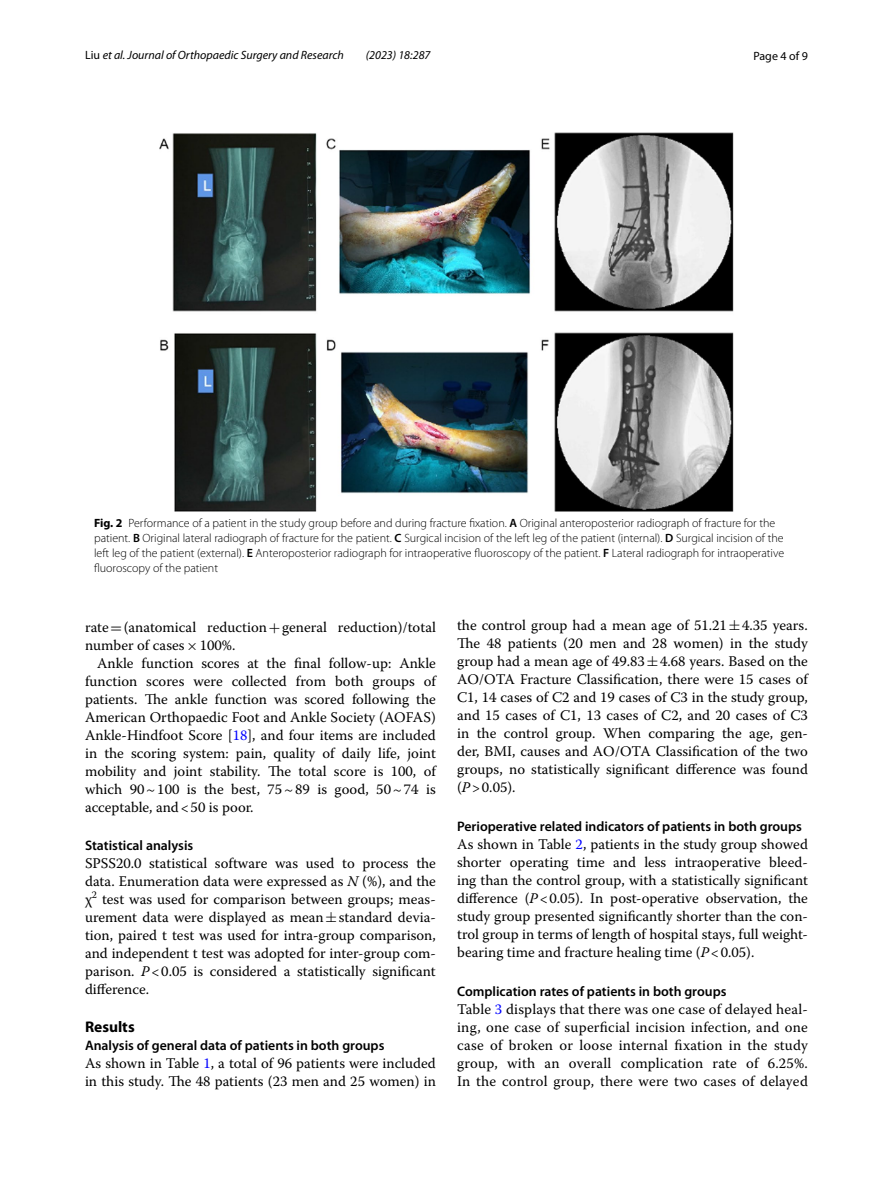
<style>
.page{position:relative;width:893px;height:1187px;background:#fff}
.page>*{position:absolute;margin:0;border:0;box-sizing:border-box;transform-origin:0 0}
.t1{font:700 15.45px "Myriad Pro";color:#000}
.t2{font:14.7px/18px "Warnock Pro";color:#000;text-align:justify}
.t3{font:600 13.8px "Myriad Pro";color:#000}
.t4{font:300 12px/15px "Myriad Pro";color:#000}
.t5{font:italic 12px "Myriad Pro";color:#000}
.t6{font:12px "Myriad Pro";color:#000}
.s1{font-style:normal}
.s2{font-weight:700}
.s3{font-weight:600}
.s4{font-family:"MTSY"}
.s5{color:#00f}
.s6{font-style:italic}
</style>
<div class="page">
<img style="left:160px;top:133px;width:573px;height:379px">
<p class="t5" style="left:85px;top:48px;width:260px"><span class="s1">Liu</span> et al. Journal of Orthopaedic Surgery and Research</p>
<p class="t5" style="left:366px;top:48px;width:66px">(2023) 18:287</p>
<p class="t6" style="left:753px;top:48px;width:56px">Page 4 of 9</p>
<p class="t4" style="left:94px;top:515px;width:692px"><span class="s2">Fig. 2</span> Performance of a patient in the study group before and during fracture fixation. <span class="s3">A</span> Original anteroposterior radiograph of fracture for the patient. <span class="s3">B</span> Original lateral radiograph of fracture for the patient. <span class="s3">C</span> Surgical incision of the left leg of the patient (internal). <span class="s3">D</span> Surgical incision of the left leg of the patient (external). <span class="s3">E</span> Anteroposterior radiograph for intraoperative fluoroscopy of the patient. <span class="s3">F</span> Lateral radiograph for intraoperative fluoroscopy of the patient</p>
<p class="t2" style="left:85px;top:618px;width:352px">rate<span class="s4">=</span>(anatomical reduction<span class="s4">+</span>general reduction)/total number of cases<span class="s4">×</span>100%.</p>
<p class="t2" style="left:85px;top:654px;width:352px;text-indent:12px">Ankle function scores at the final follow-up: Ankle function scores were collected from both groups of patients. The ankle function was scored following the American Orthopaedic Foot and Ankle Society (AOFAS)<br>Ankle-Hindfoot Score [<span class="s5">18</span>], and four items are included in the scoring system: pain, quality of daily life, joint mobility and joint stability. The total score is 100, of which 90~100 is the best, 75~89 is good, 50~74 is acceptable, and&lt;50 is poor.</p>
<p class="t3" style="left:85px;top:836px;width:110px">Statistical analysis</p>
<p class="t2" style="left:85px;top:854px;width:352px">SPSS20.0 statistical software was used to process the data. Enumeration data were expressed as <span class="s6">N</span> (%), and the χ<sup>2</sup> test was used for comparison between groups; meas&shy;urement data were displayed as mean<span class="s4">±</span>standard devia&shy;tion, paired t test was used for intra-group comparison, and independent t test was adopted for inter-group com&shy;parison. <span class="s6">P</span>&lt;0.05 is considered a statistically significant difference.</p>
<p class="t1" style="left:85px;top:1016px;width:51px">Results</p>
<p class="t3" style="left:85px;top:1036px;width:301px">Analysis of general data of patients in both groups</p>
<p class="t2" style="left:85px;top:1054px;width:352px">As shown in Table <span class="s5">1</span>, a total of 96 patients were included in this study. The 48 patients (23 men and 25 women) in</p>
<p class="t2" style="left:457px;top:616px;width:352px">the control group had a mean age of 51.21<span class="s4">±</span>4.35 years.<br>The 48 patients (20 men and 28 women) in the study group had a mean age of 49.83<span class="s4">±</span>4.68 years. Based on the AO/OTA Fracture Classification, there were 15 cases of C1, 14 cases of C2 and 19 cases of C3 in the study group, and 15 cases of C1, 13 cases of C2, and 20 cases of C3 in the control group. When comparing the age, gen&shy;der, BMI, causes and AO/OTA Classification of the two groups, no statistically significant difference was found (<span class="s6">P</span>&gt;0.05).</p>
<p class="t3" style="left:457px;top:817px;width:346px">Perioperative related indicators of patients in both groups</p>
<p class="t2" style="left:457px;top:835px;width:352px">As shown in Table <span class="s5">2</span>, patients in the study group showed shorter operating time and less intraoperative bleed&shy;ing than the control group, with a statistically significant difference (<span class="s6">P</span>&lt;0.05). In post-operative observation, the study group presented significantly shorter than the con&shy;trol group in terms of length of hospital stays, full weight&shy;bearing time and fracture healing time (<span class="s6">P</span>&lt;0.05).</p>
<p class="t3" style="left:457px;top:982px;width:271px">Complication rates of patients in both groups</p>
<p class="t2" style="left:457px;top:1000px;width:352px">Table <span class="s5">3</span> displays that there was one case of delayed heal&shy;ing, one case of superficial incision infection, and one case of broken or loose internal fixation in the study group, with an overall complication rate of 6.25%.<br>In the control group, there were two cases of delayed</p>
</div>
